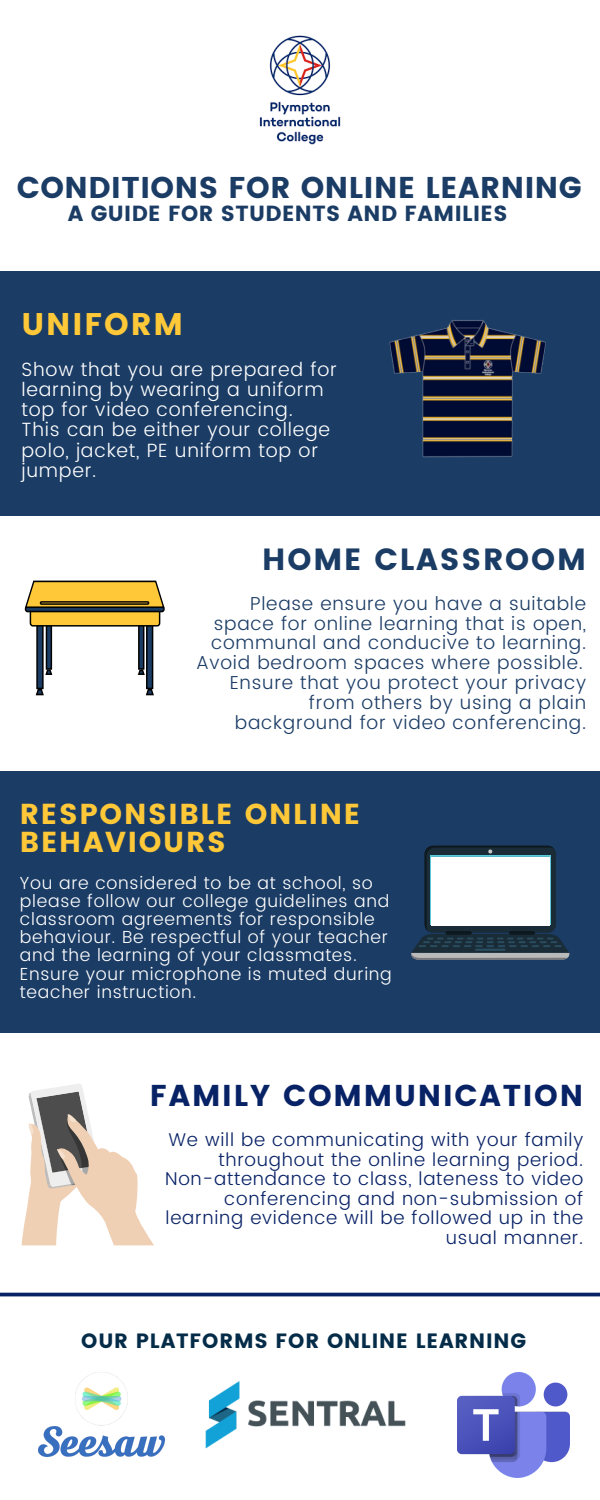
<style>
.page{position:relative;width:600px;height:1500px;background:#fff}
.page>*{position:absolute;margin:0;border:0;box-sizing:border-box;transform-origin:0 0}
.t1{font:31.3px "Poppins";letter-spacing:.06em;color:#fec838}
.t2{font:30.6px "Poppins";letter-spacing:.06em;color:#1b3c65}
.t3{font:30.1px "Poppins";letter-spacing:.06em;color:#082266}
.t4{font:30px "Poppins";letter-spacing:.02em;color:#1b3c65}
.t5{font:28.8px/27.6px "Poppins";letter-spacing:.06em;color:#fec838}
.t6{font:21.8px "Poppins";letter-spacing:.02em;color:#1b3c65}
.t7{font:20.7px "Poppins";letter-spacing:.04em;color:#042c49}
.t8{font:300 19.2px/20.2px "Poppins";letter-spacing:.04em;color:#fff}
.t9{font:300 18.7px/19.8px "Poppins";letter-spacing:.04em;color:#1b3c65;text-align:justify}
.t10{font:300 18.4px/19.5px "Poppins";letter-spacing:.04em;color:#082266;text-align:right}
.t11{font:300 17.5px/18.2px "Poppins";letter-spacing:.04em;color:#fff}
</style>
<div class="page">
<div style="left:0;top:271px;width:600px;height:245px;background:#1b3c65"></div>
<div style="left:0;top:771px;width:600px;height:262px;background:#1b3c65"></div>
<img style="left:458px;top:1373px;width:111px;height:104px">
<img style="left:39px;top:1373px;width:126px;height:84px">
<img style="left:205px;top:1381px;width:201px;height:68px">
<img style="left:389px;top:320px;width:157px;height:138px">
<img style="left:259px;top:35px;width:82px;height:110px">
<hr style="left:0;top:1293px;width:600px;height:3px;background:#082266">
<svg style="left:411px;top:846px;width:159px;height:114px"></svg>
<div style="left:431px;top:857px;width:118px;height:69px;background:#fff"></div>
<svg style="left:22px;top:1084px;width:132px;height:161px"></svg>
<svg style="left:25px;top:581px;width:140px;height:114px"></svg>
<div style="left:40px;top:601px;width:109px;height:4px;border:1px solid #000"></div>
<p class="t4" style="left:17px;top:170px;width:566px">CONDITIONS FOR ONLINE LEARNING</p>
<p class="t6" style="left:68px;top:201px;width:441px">A GUIDE FOR STUDENTS AND FAMILIES</p>
<p class="t1" style="left:21px;top:305px;width:163px">UNIFORM</p>
<p class="t8" style="left:21px;top:359px;width:317px">Show that you are prepared for learning by wearing a uniform top for video conferencing.</p>
<p class="t8" style="left:21px;top:420px;width:310px">This can be either your college polo, jacket, PE uniform top or jumper.</p>
<p class="t2" style="left:262px;top:542px;width:325px">HOME CLASSROOM</p>
<p class="t9" style="left:211px;top:593px;width:377px;text-indent:39px">Please ensure you have a suitable space for online learning that is open, communal and conducive to learning.</p>
<p class="t9" style="left:196px;top:653px;width:388px">Avoid bedroom spaces where possible.</p>
<p class="t9" style="left:230px;top:673px;width:358px;text-align:right">Ensure that you protect your privacy from others by using a plain background for video conferencing.</p>
<p class="t5" style="left:20px;top:800px;width:342px">RESPONSIBLE ONLINE<br>BEHAVIOURS</p>
<p class="t11" style="left:20px;top:874px;width:373px">You are considered to be at school, so please follow our college guidelines and classroom agreements for responsible behaviour. Be respectful of your teacher and the learning of your classmates.<br>Ensure your microphone is muted during teacher instruction.</p>
<p class="t3" style="left:150px;top:1078px;width:435px">FAMILY COMMUNICATION</p>
<p class="t10" style="left:168px;top:1130px;width:416px">We will be communicating with your family throughout the online learning period.</p>
<p class="t10" style="left:165px;top:1169px;width:420px">Non-attendance to class, lateness to video conferencing and non-submission of learning evidence will be followed up in the usual manner.</p>
<p class="t7" style="left:81px;top:1329px;width:446px">OUR PLATFORMS FOR ONLINE LEARNING</p>
</div>
